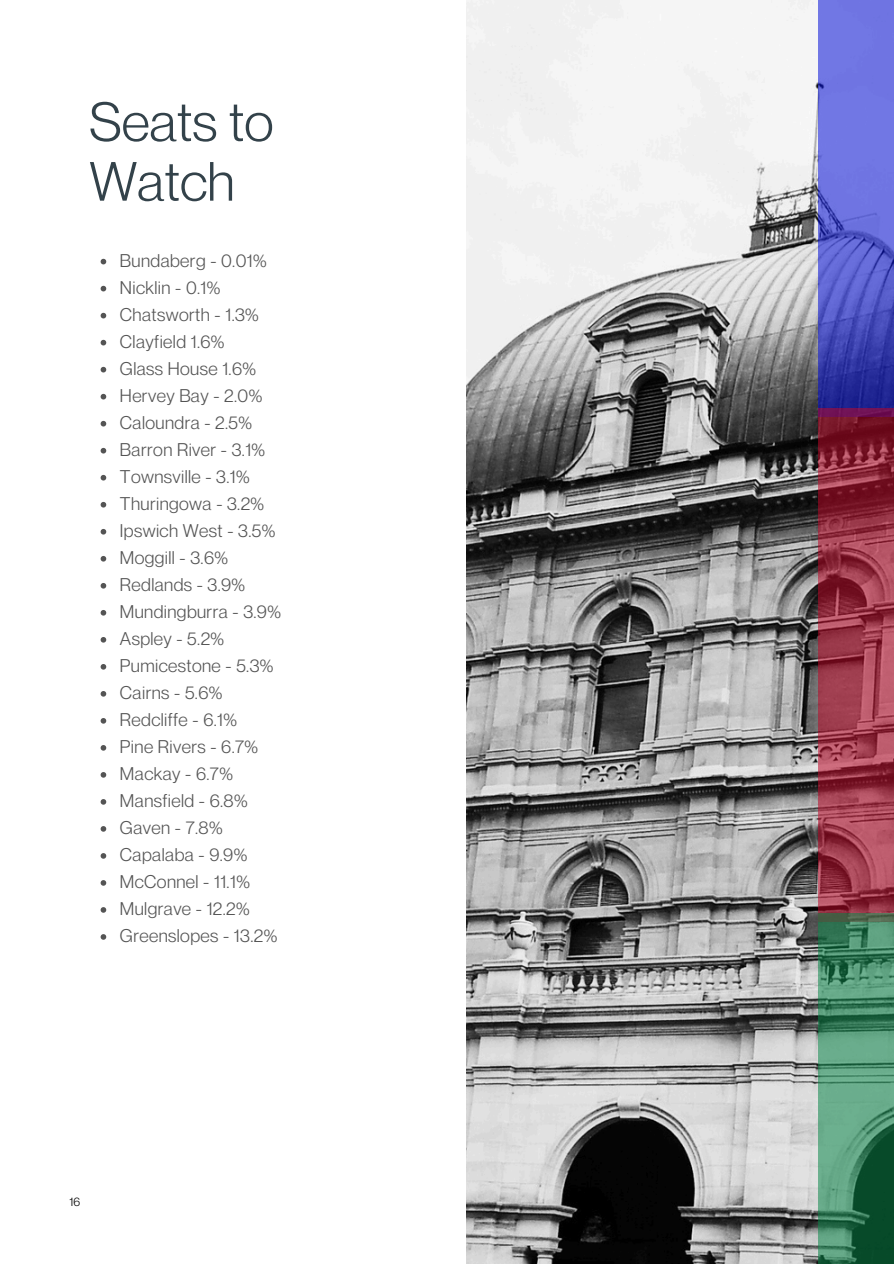
<style>
.page{position:relative;width:894px;height:1264px;background:#fff}
.page>*{position:absolute;margin:0;border:0;box-sizing:border-box;transform-origin:0 0}
.t1{font:54px/59.7px "Neue Montreal";color:#33424a}
.t2{font:18px "Neue Montreal";letter-spacing:.02em;color:#545454}
.t3{font:12px "Neue Montreal";color:#000}
</style>
<div class="page">
<img style="left:466px;top:0;width:351px;height:1263px">
<svg style="left:817px;top:0;width:76px;height:409px;background:#5d63cf"></svg>
<svg style="left:817px;top:409px;width:76px;height:504px;background:#963648"></svg>
<svg style="left:817px;top:913px;width:76px;height:350px;background:#498969"></svg>
<svg style="left:101px;top:259px;width:5px;height:5px"></svg>
<svg style="left:101px;top:286px;width:5px;height:5px"></svg>
<svg style="left:101px;top:313px;width:5px;height:5px"></svg>
<svg style="left:101px;top:340px;width:5px;height:5px"></svg>
<svg style="left:101px;top:367px;width:5px;height:5px"></svg>
<svg style="left:101px;top:394px;width:5px;height:5px"></svg>
<svg style="left:101px;top:421px;width:5px;height:5px"></svg>
<svg style="left:101px;top:448px;width:5px;height:5px"></svg>
<svg style="left:101px;top:475px;width:5px;height:5px"></svg>
<svg style="left:101px;top:502px;width:5px;height:5px"></svg>
<svg style="left:101px;top:529px;width:5px;height:5px"></svg>
<svg style="left:101px;top:556px;width:5px;height:5px"></svg>
<svg style="left:101px;top:583px;width:5px;height:5px"></svg>
<svg style="left:101px;top:610px;width:5px;height:5px"></svg>
<svg style="left:101px;top:637px;width:5px;height:5px"></svg>
<svg style="left:101px;top:664px;width:5px;height:5px"></svg>
<svg style="left:101px;top:691px;width:5px;height:5px"></svg>
<svg style="left:101px;top:718px;width:5px;height:5px"></svg>
<svg style="left:101px;top:745px;width:5px;height:5px"></svg>
<svg style="left:101px;top:772px;width:5px;height:5px"></svg>
<svg style="left:101px;top:799px;width:5px;height:5px"></svg>
<svg style="left:101px;top:826px;width:5px;height:5px"></svg>
<svg style="left:101px;top:853px;width:5px;height:5px"></svg>
<svg style="left:101px;top:880px;width:5px;height:5px"></svg>
<svg style="left:101px;top:907px;width:5px;height:5px"></svg>
<svg style="left:101px;top:934px;width:5px;height:5px"></svg>
<h1 class="t1" style="left:89px;top:91px;width:185px">Seats to<br>Watch</h1>
<p class="t2" style="left:120px;top:249px;width:148px">Bundaberg - 0.01%</p>
<p class="t2" style="left:120px;top:276px;width:102px">Nicklin - 0.1%</p>
<p class="t2" style="left:120px;top:303px;width:140px">Chatsworth - 1.3%</p>
<p class="t2" style="left:120px;top:330px;width:106px">Clayfield 1.6%</p>
<p class="t2" style="left:120px;top:357px;width:137px">Glass House 1.6%</p>
<p class="t2" style="left:120px;top:384px;width:144px">Hervey Bay - 2.0%</p>
<p class="t2" style="left:120px;top:411px;width:134px">Caloundra - 2.5%</p>
<p class="t2" style="left:120px;top:438px;width:147px">Barron River - 3.1%</p>
<p class="t2" style="left:120px;top:465px;width:131px">Townsville - 3.1%</p>
<p class="t2" style="left:120px;top:492px;width:146px">Thuringowa - 3.2%</p>
<p class="t2" style="left:120px;top:519px;width:157px">Ipswich West - 3.5%</p>
<p class="t2" style="left:120px;top:546px;width:109px">Moggill - 3.6%</p>
<p class="t2" style="left:120px;top:573px;width:127px">Redlands - 3.9%</p>
<p class="t2" style="left:120px;top:600px;width:162px">Mundingburra - 3.9%</p>
<p class="t2" style="left:120px;top:627px;width:106px">Aspley - 5.2%</p>
<p class="t2" style="left:120px;top:654px;width:155px">Pumicestone - 5.3%</p>
<p class="t2" style="left:120px;top:681px;width:104px">Cairns - 5.6%</p>
<p class="t2" style="left:120px;top:708px;width:118px">Redcliffe - 6.1%</p>
<p class="t2" style="left:120px;top:735px;width:140px">Pine Rivers - 6.7%</p>
<p class="t2" style="left:120px;top:762px;width:114px">Mackay - 6.7%</p>
<p class="t2" style="left:120px;top:789px;width:129px">Mansfield - 6.8%</p>
<p class="t2" style="left:120px;top:816px;width:104px">Gaven - 7.8%</p>
<p class="t2" style="left:120px;top:843px;width:129px">Capalaba - 9.9%</p>
<p class="t2" style="left:120px;top:870px;width:131px">McConnel - 11.1%</p>
<p class="t2" style="left:120px;top:897px;width:131px">Mulgrave - 12.2%</p>
<p class="t2" style="left:120px;top:924px;width:159px">Greenslopes - 13.2%</p>
<p class="t3" style="left:70px;top:1194px;width:12px">16</p>
</div>
